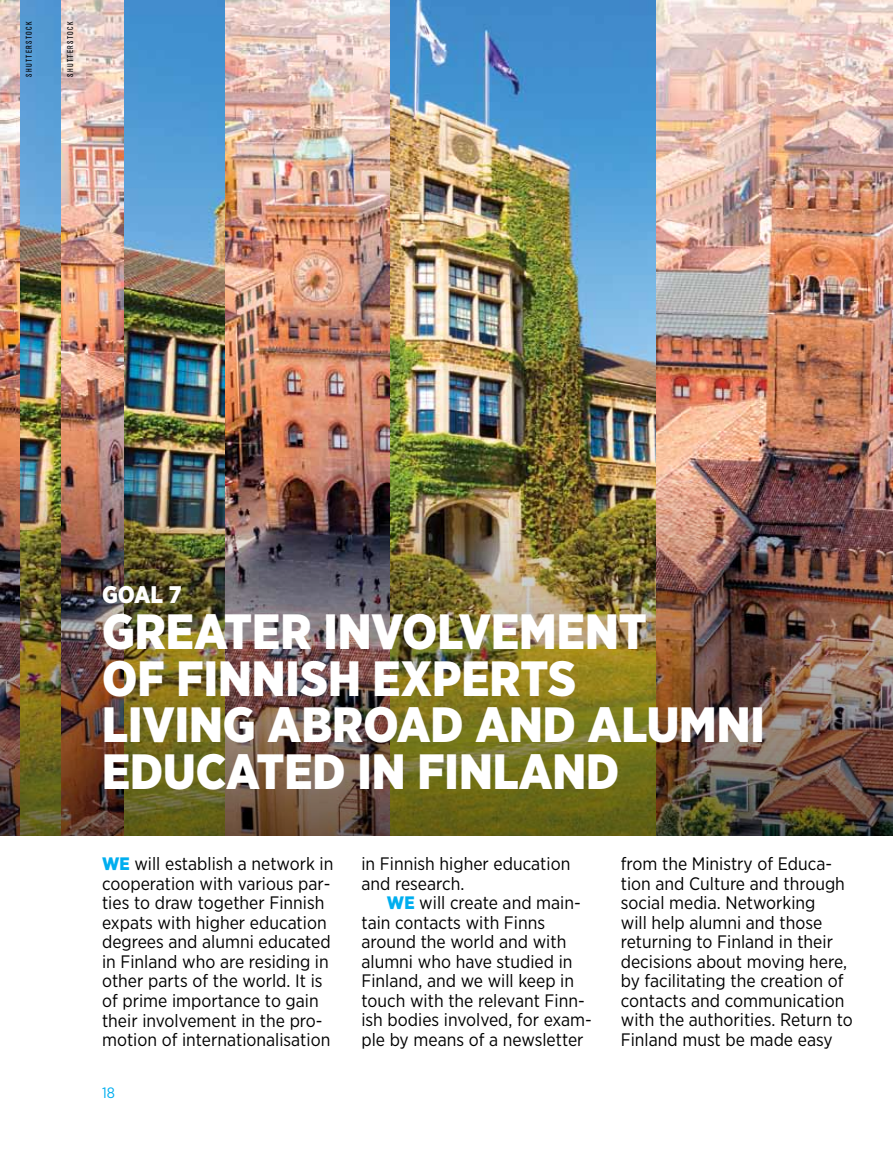
<style>
.page{position:relative;width:893px;height:1149px;background:#fff}
.page>*{position:absolute;margin:0;border:0;box-sizing:border-box;transform-origin:0 0}
.t1{font:900 49.5px "Gotham Narrow";color:#fff}
.t2{font:900 24px "Gotham Narrow";color:#fff}
.t3{font:18px/19.5px "Gotham Narrow";color:#000}
.t4{font:15px "Gotham Narrow";color:#00aeef}
.t5{font:condensed 8.25px "Akzidenz Grotesk BE";letter-spacing:.17em;color:#000}
.s1{font-weight:900;color:#00aeef}
</style>
<div class="page">
<img style="left:0;top:0;width:893px;height:472px">
<img style="left:0;top:472px;width:893px;height:363px">
<p class="t5" style="left:24px;top:77px;width:57px;rotate:-90deg">shutterstock</p>
<p class="t5" style="left:66px;top:77px;width:57px;rotate:-90deg">shutterstock</p>
<h2 class="t2" style="left:102px;top:578px;width:81px">GOAL 7</h2>
<h1 class="t1" style="left:102px;top:599px;width:31px">GREATER</h1>
<h1 class="t1" style="left:323px;top:599px;width:31px">INVOLVEMENT</h1>
<h1 class="t1" style="left:102px;top:645px;width:128px">OF FINNISH</h1>
<h1 class="t1" style="left:373px;top:645px;width:118px">EXPERTS</h1>
<h1 class="t1" style="left:102px;top:692px;width:26px">LIVING</h1>
<h1 class="t1" style="left:268px;top:692px;width:98px">ABROAD</h1>
<h1 class="t1" style="left:475px;top:692px;width:34px">AND</h1>
<h1 class="t1" style="left:588px;top:692px;width:31px">ALUMNI</h1>
<h1 class="t1" style="left:102px;top:738px;width:31px">EDUCATED</h1>
<h1 class="t1" style="left:357px;top:738px;width:117px">IN FINLAND</h1>
<p class="t3" style="left:102px;top:853px;width:233px"><span class="s1">WE</span> will establish a network in cooperation with various par&shy;ties to draw together Finnish expats with higher education degrees and alumni educated in Finland who are residing in other parts of the world. It is of prime importance to gain their involvement in the pro&shy;motion of internationalisation</p>
<p class="t3" style="left:361px;top:853px;width:210px">in Finnish higher education and research.</p>
<p class="t3" style="left:361px;top:892px;width:232px;text-indent:26px"><span class="s1">WE</span> will create and main&shy;tain contacts with Finns around the world and with alumni who have studied in<br>Finland, and we will keep in touch with the relevant Finn&shy;ish bodies involved, for exam&shy;ple by means of a newsletter</p>
<p class="t4" style="left:102px;top:1083px;width:14px">18</p>
<p class="t3" style="left:621px;top:853px;width:233px">from the Ministry of Educa&shy;tion and Culture and through social media. Networking<br>will help alumni and those returning to Finland in their decisions about moving here, by facilitating the creation of contacts and communication with the authorities. Return to<br>Finland must be made easy</p>
</div>
